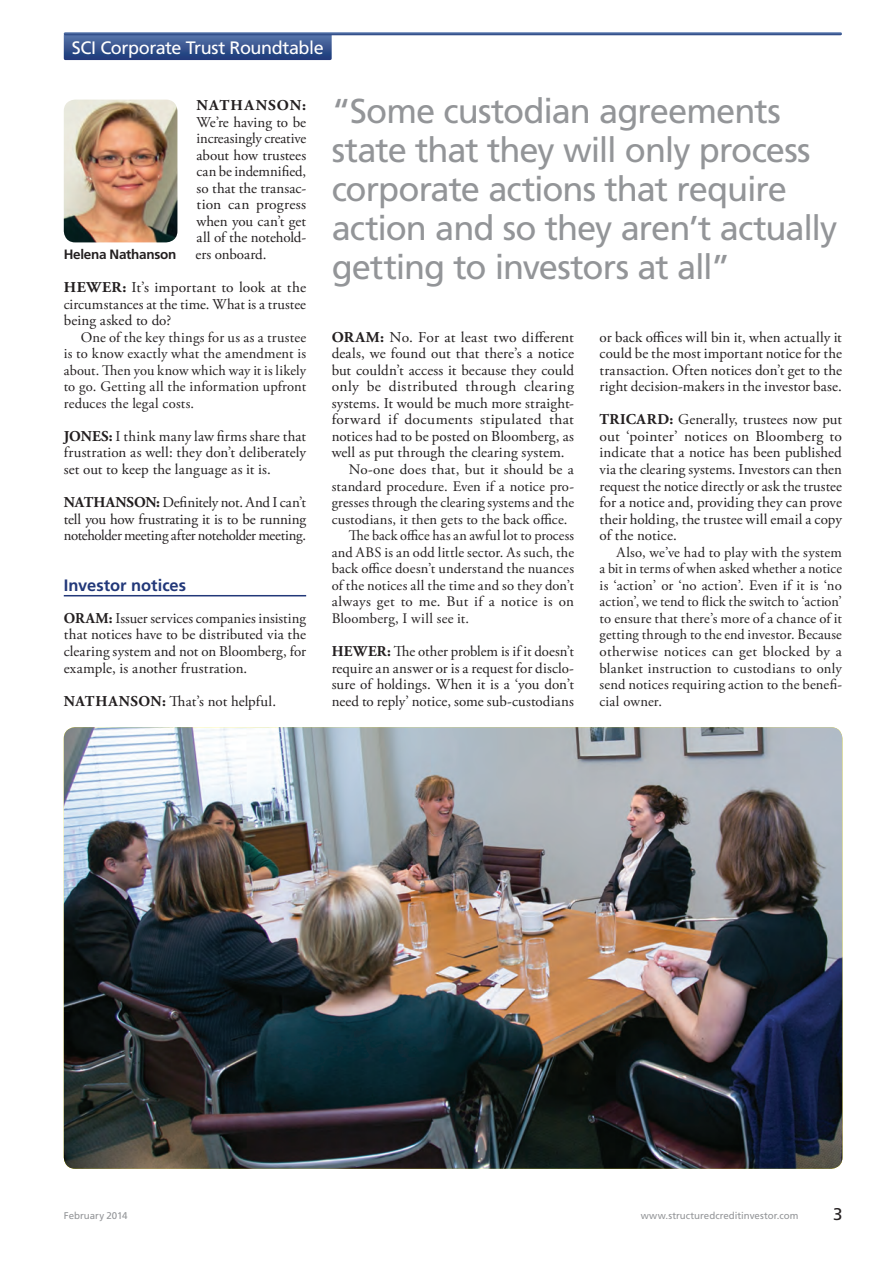
<style>
.page{position:relative;width:893px;height:1263px;background:#fff}
.page>*{position:absolute;margin:0;border:0;box-sizing:border-box;transform-origin:0 0}
.t1{font:34.5px/39px "Frutiger";letter-spacing:-.03em;color:#939598}
.t2{font:18px "Frutiger";letter-spacing:-.025em;color:#fff}
.t3{font:16.95px "Frutiger";color:#231f20}
.t4{font:700 16.5px "Frutiger";color:#223879}
.t5{font:15px/16.5px "Adobe Garamond Pro";color:#231f20;text-align:justify}
.t6{font:700 15px "Adobe Garamond Pro";letter-spacing:.06em;color:#231f20}
.t7{font:14.55px/16.5px "Adobe Garamond Pro";letter-spacing:.015em;color:#231f20;text-align:justify}
.t8{font:700 13.5px "Frutiger";letter-spacing:-.02em;color:#231f20}
.t9{font:9.75px "Frutiger";color:#939598}
.s1{font-weight:700}
</style>
<div class="page">
<hr style="left:64px;top:595px;width:242px;height:1px;background:#223879">
<img style="left:64px;top:100px;width:113px;height:142px">
<img style="left:64px;top:727px;width:778px;height:442px">
<svg style="left:64px;top:33px;width:268px;height:27px;background:#38558f"></svg>
<svg style="left:64px;top:32px;width:778px;height:3px;background:#5671a4"></svg>
<p class="t2" style="left:72px;top:37px;width:253px">SCI Corporate Trust Roundtable</p>
<p class="t6" style="left:197px;top:97px;width:111px">NATHANSON:</p>
<p class="t5" style="left:196px;top:114px;width:112px">We’re having to be increasingly creative about how trustees can be indemnified, so that the transac&shy;tion can progress when you can’t get all of the notehold&shy;ers onboard.</p>
<p class="t5" style="left:64px;top:280px;width:244px"><span class="s1">HEWER:</span> It’s important to look at the circumstances at the time. What is a trustee being asked to do?</p>
<p class="t7" style="left:64px;top:329px;width:244px;text-indent:17px">One of the key things for us as a trustee is to know exactly what the amendment is about. Then you know which way it is likely to go. Getting all the information upfront reduces the legal costs.</p>
<p class="t5" style="left:64px;top:428px;width:244px"><span class="s1">JONES:</span> I think many law firms share that frustration as well: they don’t deliberately set out to keep the language as it is.</p>
<p class="t5" style="left:64px;top:495px;width:244px"><span class="s1">NATHANSON:</span> Definitely not. And I can’t tell you how frustrating it is to be running noteholder meeting after noteholder meeting.</p>
<p class="t4" style="left:64px;top:575px;width:124px">Investor notices</p>
<p class="t5" style="left:64px;top:610px;width:244px"><span class="s1">ORAM:</span> Issuer services companies insisting that notices have to be distributed via the clearing system and not on Bloomberg, for example, is another frustration.</p>
<p class="t5" style="left:64px;top:693px;width:214px"><span class="s1">NATHANSON:</span> That’s not helpful.</p>
<p class="t8" style="left:64px;top:246px;width:114px">Helena Nathanson</p>
<h1 class="t1" style="left:332px;top:92px;width:507px">“Some custodian agreements state that they will only process corporate actions that require action and so they aren’t actually getting to investors at all”</h1>
<p class="t5" style="left:332px;top:329px;width:244px"><span class="s1">ORAM:</span> No. For at least two different deals, we found out that there’s a notice but couldn’t access it because they could only be distributed through clearing systems. It would be much more straight&shy;forward if documents stipulated that notices had to be posted on Bloomberg, as well as put through the clearing system.</p>
<p class="t7" style="left:349px;top:462px;width:227px">No-one does that, but it should be a</p>
<p class="t7" style="left:332px;top:478px;width:244px">standard procedure. Even if a notice pro-</p>
<p class="t7" style="left:332px;top:495px;width:244px">gresses through the clearing systems and the</p>
<p class="t7" style="left:332px;top:511px;width:237px">custodians, it then gets to the back office.</p>
<p class="t7" style="left:349px;top:528px;width:227px">The back office has an awful lot to process</p>
<p class="t7" style="left:332px;top:544px;width:244px">and ABS is an odd little sector. As such, the</p>
<p class="t7" style="left:332px;top:561px;width:244px">back office doesn’t understand the nuances</p>
<p class="t7" style="left:332px;top:577px;width:244px">of the notices all the time and so they don’t</p>
<p class="t7" style="left:332px;top:594px;width:244px">always get to me. But if a notice is on</p>
<p class="t7" style="left:332px;top:610px;width:139px">Bloomberg, I will see it.</p>
<p class="t5" style="left:332px;top:643px;width:244px"><span class="s1">HEWER:</span> The other problem is if it doesn’t require an answer or is a request for disclo&shy;sure of holdings. When it is a ‘you don’t need to reply’ notice, some sub-custodians</p>
<p class="t5" style="left:600px;top:329px;width:244px">or back offices will bin it, when actually it could be the most important notice for the transaction. Often notices don’t get to the right decision-makers in the investor base.</p>
<p class="t5" style="left:600px;top:412px;width:244px"><span class="s1">TRICARD:</span> Generally, trustees now put out ‘pointer’ notices on Bloomberg to indicate that a notice has been published via the clearing systems. Investors can then request the notice directly or ask the trustee for a notice and, providing they can prove their holding, the trustee will email a copy of the notice.</p>
<p class="t7" style="left:600px;top:544px;width:244px;text-indent:17px">Also, we’ve had to play with the system a bit in terms of when asked whether a notice is ‘action’ or ‘no action’. Even if it is ‘no action’, we tend to flick the switch to ‘action’ to ensure that there’s more of a chance of it getting through to the end investor. Because otherwise notices can get blocked by a blanket instruction to custodians to only send notices requiring action to the benefi&shy;cial owner.</p>
<p class="t9" style="left:64px;top:1210px;width:65px">February 2014</p>
<p class="t9" style="left:641px;top:1210px;width:159px">www.structuredcreditinvestor.com</p>
<p class="t3" style="left:833px;top:1204px;width:11px">3</p>
</div>
